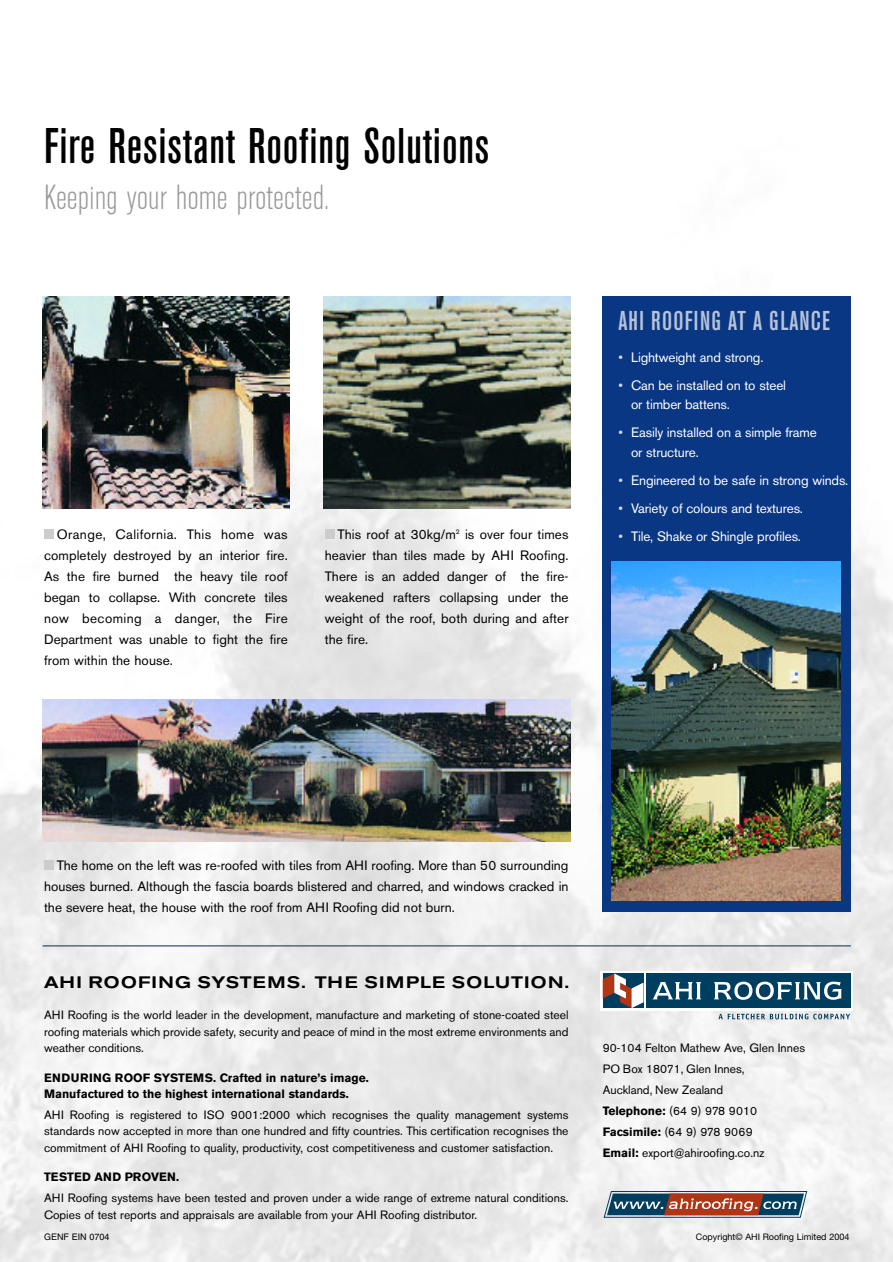
<style>
.page{position:relative;width:893px;height:1262px;background:#fff}
.page>*{position:absolute;margin:0;border:0;box-sizing:border-box;transform-origin:0 0}
.t1{font:500 condensed 49.5px "Akzidenz Grotesk BE";letter-spacing:.02em;color:#000}
.t2{font:300 condensed 34.5px "Akzidenz Grotesk BE";letter-spacing:.005em;color:#999}
.t3{font:500 condensed 27px "Akzidenz Grotesk BE";letter-spacing:.05em;color:#b6c3da}
.t4{font:500 expanded 16.5px "Akzidenz Grotesk BE";letter-spacing:.075em;color:#000}
.t5{font:13.5px/21px "Akzidenz Grotesk BE";letter-spacing:.005em;color:#000;text-align:justify}
.t6{font:13.5px/19.5px "Akzidenz Grotesk BE";letter-spacing:-.01em;color:#fff}
.t7{font:12px/21px "Akzidenz Grotesk BE";color:#000}
.t8{font:700 12px/16.5px "Akzidenz Grotesk BE";color:#000}
.t9{font:9px "Helvetica Neue";color:#000}
.t10{font:9px "Helvetica";color:#000}
.s1{color:#ced7e6}
.s2{font-weight:700}
</style>
<div class="page">
<img style="left:0;top:296px;width:892px;height:965px">
<div style="left:600px;top:971px;width:252px;height:39px;background:#fff"></div>
<svg style="left:602px;top:973px;width:41px;height:35px"></svg>
<div style="left:646px;top:973px;width:204px;height:35px;background:#003e5f"></div>
<svg style="left:653px;top:982px;width:48px;height:17px"></svg>
<svg style="left:714px;top:981px;width:127px;height:18px"></svg>
<svg style="left:718px;top:1013px;width:131px;height:6px"></svg>
<svg style="left:603px;top:1190px;width:204px;height:27px;background:#7f7073"></svg>
<img style="left:43px;top:699px;width:527px;height:142px">
<img style="left:43px;top:296px;width:246px;height:213px">
<img style="left:323px;top:296px;width:247px;height:213px">
<hr style="left:43px;top:945px;width:807px;height:1px;background:#062a55">
<div style="left:45px;top:529px;width:9px;height:10px;background:#ccc"></div>
<div style="left:325px;top:529px;width:10px;height:10px;background:#ccc"></div>
<div style="left:45px;top:860px;width:9px;height:9px;background:#ccc"></div>
<div style="left:602px;top:296px;width:248px;height:616px;background:#0a3783"></div>
<img style="left:611px;top:561px;width:229px;height:339px">
<h1 class="t1" style="left:44px;top:128px;width:446px">Fire Resistant Roofing Solutions</h1>
<h2 class="t2" style="left:44px;top:184px;width:287px">Keeping your home protected.</h2>
<p class="t5" style="left:44px;top:525px;width:245px;text-indent:13px">Orange, California. This home was completely destroyed by an interior fire.<br>As the fire burned the heavy tile roof began to collapse. With concrete tiles now becoming a danger, the Fire Department was unable to fight the fire from within the house.</p>
<p class="t5" style="left:325px;top:525px;width:245px;text-indent:13px">This roof at 30kg/m<sup>2</sup> is over four times heavier than tiles made by AHI Roofing.<br>There is an added danger of the fire&shy;weakened rafters collapsing under the weight of the roof, both during and after the fire.</p>
<h3 class="t3" style="left:618px;top:310px;width:213px">AHI ROOFING AT A GLANCE</h3>
<p class="t6" style="left:618px;top:349px;width:147px"><span class="s1">•</span> Lightweight and strong.</p>
<p class="t6" style="left:631px;top:377px;width:156px;text-indent:-13px"><span class="s1">•</span> Can be installed on to steel or timber battens.</p>
<p class="t6" style="left:631px;top:424px;width:187px;text-indent:-13px"><span class="s1">•</span> Easily installed on a simple frame or structure.</p>
<p class="t6" style="left:618px;top:472px;width:231px"><span class="s1">•</span> Engineered to be safe in strong winds.</p>
<p class="t6" style="left:618px;top:500px;width:186px"><span class="s1">•</span> Variety of colours and textures.</p>
<p class="t6" style="left:618px;top:528px;width:184px"><span class="s1">•</span> Tile, Shake or Shingle profiles.</p>
<p class="t5" style="left:44px;top:856px;width:526px;text-indent:13px">The home on the left was re-roofed with tiles from AHI roofing. More than 50 surrounding houses burned. Although the fascia boards blistered and charred, and windows cracked in the severe heat, the house with the roof from AHI Roofing did not burn.</p>
<h3 class="t4" style="left:44px;top:976px;width:526px">AHI ROOFING SYSTEMS. THE SIMPLE SOLUTION.</h3>
<p class="t7" style="left:44px;top:1007px;width:526px;line-height:16.5px;text-align:justify">AHI Roofing is the world leader in the development, manufacture and marketing of stone-coated steel roofing materials which provide safety, security and peace of mind in the most extreme environments and weather conditions.</p>
<p class="t8" style="left:44px;top:1070px;width:326px">ENDURING ROOF SYSTEMS. Crafted in nature’s image.<br>Manufactured to the highest international standards.</p>
<p class="t7" style="left:44px;top:1107px;width:526px;line-height:16.5px;text-align:justify">AHI Roofing is registered to ISO 9001:2000 which recognises the quality management systems standards now accepted in more than one hundred and fifty countries. This certification recognises the commitment of AHI Roofing to quality, productivity, cost competitiveness and customer satisfaction.</p>
<p class="t8" style="left:44px;top:1170px;width:136px">TESTED AND PROVEN.</p>
<p class="t7" style="left:44px;top:1190px;width:526px;line-height:16.5px">AHI Roofing systems have been tested and proven under a wide range of extreme natural conditions.<br>Copies of test reports and appraisals are available from your AHI Roofing distributor.</p>
<p class="t7" style="left:602px;top:1038px;width:204px">90-104 Felton Mathew Ave, Glen Innes<br>PO Box 18071, Glen Innes,<br>Auckland, New Zealand<br><span class="s2">Telephone:</span> (64 9) 978 9010<br><span class="s2">Facsimile:</span> (64 9) 978 9069<br><span class="s2">Email:</span> export@ahiroofing.co.nz</p>
<p class="t10" style="left:44px;top:1233px;width:67px">GENF EIN 0704</p>
<p class="t9" style="left:696px;top:1233px;width:155px">Copyright© AHI Roofing Limited 2004</p>
</div>
